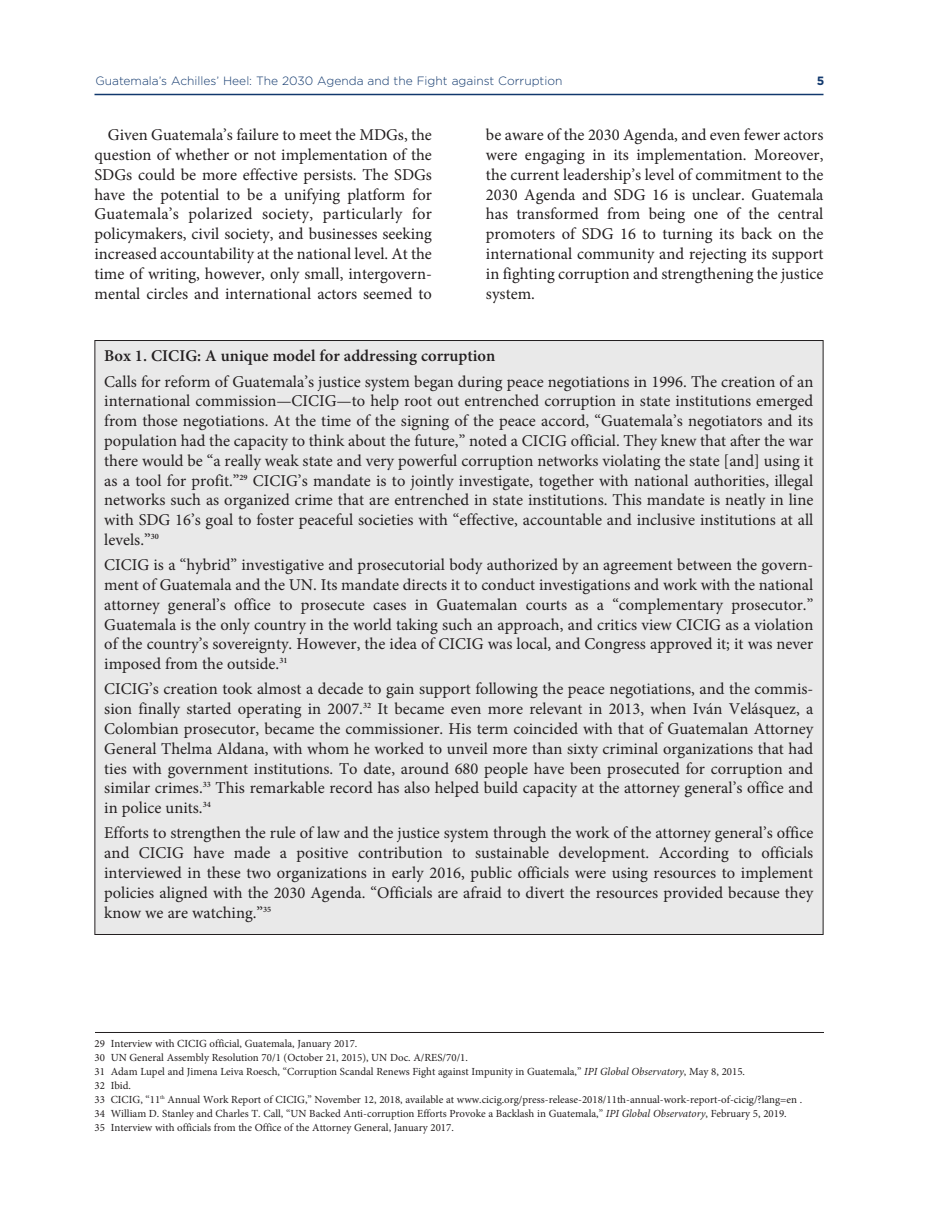
<style>
.page{position:relative;width:945px;height:1215px;background:#fff}
.page>*{position:absolute;margin:0;border:0;box-sizing:border-box;transform-origin:0 0}
.t1{font:16.5px/19.8px "Minion Pro";color:#231f20;text-align:justify}
.t2{font:600 16.5px "Minion Pro";color:#231f20}
.t3{font:300 12px "Gotham";color:#11386d}
.t4{font:700 12px "Gotham";color:#11386d}
.t5{font:10.8px/14px "Minion Pro";color:#231f20}
.s1{font-style:italic}
</style>
<div class="page">
<hr style="left:94px;top:94px;width:730px;height:1px;background:#11386d">
<hr style="left:95px;top:1032px;width:729px;height:1px;background:#231f20">
<div style="left:95px;top:341px;width:728px;height:593px;background:#e9e9e9"></div>
<p class="t3" style="left:95px;top:74px;width:469px">Guatemala’s Achilles’ Heel: The 2030 Agenda and the Fight against Corruption</p>
<p class="t4" style="left:817px;top:74px;width:9px">5</p>
<p class="t1" style="left:94px;top:127px;width:339px;text-indent:14px">Given Guatemala’s failure to meet the MDGs, the question of whether or not implementation of the SDGs could be more effective persists. The SDGs have the potential to be a unifying platform for Guatemala’s polarized society, particularly for policymakers, civil society, and businesses seeking increased accountability at the national level. At the time of writing, however, only small, intergovern&shy;mental circles and international actors seemed to</p>
<p class="t1" style="left:486px;top:127px;width:339px">be aware of the 2030 Agenda, and even fewer actors were engaging in its implementation. Moreover, the current leadership’s level of commitment to the 2030 Agenda and SDG 16 is unclear. Guatemala has transformed from being one of the central promoters of SDG 16 to turning its back on the international community and rejecting its support in fighting corruption and strengthening the justice system.</p>
<p class="t2" style="left:104px;top:350px;width:393px">Box 1. CICIG: A unique model for addressing corruption</p>
<p class="t1" style="left:104px;top:373px;width:711px">Calls for reform of Guatemala’s justice system began during peace negotiations in 1996. The creation of an international commission—CICIG—to help root out entrenched corruption in state institutions emerged from those negotiations. At the time of the signing of the peace accord, “Guatemala’s negotiators and its population had the capacity to think about the future,” noted a CICIG official. They knew that after the war there would be “a really weak state and very powerful corruption networks violating the state [and] using it as a tool for profit.”<sup>29</sup> CICIG’s mandate is to jointly investigate, together with national authorities, illegal networks such as organized crime that are entrenched in state institutions. This mandate is neatly in line with SDG 16’s goal to foster peaceful societies with “effective, accountable and inclusive institutions at all levels.”<sup>30</sup></p>
<p class="t1" style="left:104px;top:557px;width:711px">CICIG is a “hybrid” investigative and prosecutorial body authorized by an agreement between the govern&shy;ment of Guatemala and the UN. Its mandate directs it to conduct investigations and work with the national attorney general’s office to prosecute cases in Guatemalan courts as a “complementary prosecutor.” Guatemala is the only country in the world taking such an approach, and critics view CICIG as a violation of the country’s sovereignty. However, the idea of CICIG was local, and Congress approved it; it was never imposed from the outside.<sup>31</sup></p>
<p class="t1" style="left:104px;top:681px;width:711px">CICIG’s creation took almost a decade to gain support following the peace negotiations, and the commis&shy;sion finally started operating in 2007.<sup>32</sup> It became even more relevant in 2013, when Iván Velásquez, a Colombian prosecutor, became the commissioner. His term coincided with that of Guatemalan Attorney General Thelma Aldana, with whom he worked to unveil more than sixty criminal organizations that had ties with government institutions. To date, around 680 people have been prosecuted for corruption and similar crimes.<sup>33</sup> This remarkable record has also helped build capacity at the attorney general’s office and in police units.<sup>34</sup></p>
<p class="t1" style="left:104px;top:825px;width:711px">Efforts to strengthen the rule of law and the justice system through the work of the attorney general’s office and CICIG have made a positive contribution to sustainable development. According to officials interviewed in these two organizations in early 2016, public officials were using resources to implement policies aligned with the 2030 Agenda. “Officials are afraid to divert the resources provided because they know we are watching.”<sup>35</sup></p>
<p class="t5" style="left:94px;top:1038px;width:709px">29 Interview with CICIG official, Guatemala, January 2017.<br>30 UN General Assembly Resolution 70/1 (October 21, 2015), UN Doc. A/RES/70/1.<br>31 Adam Lupel and Jimena Leiva Roesch, “Corruption Scandal Renews Fight against Impunity in Guatemala,” <span class="s1">IPI Global Observatory</span>, May 8, 2015.<br>32 Ibid.<br>33 CICIG, “11<sup>th</sup> Annual Work Report of CICIG,” November 12, 2018, available at www.cicig.org/press-release-2018/11th-annual-work-report-of-cicig/?lang=en .<br>34 William D. Stanley and Charles T. Call, “UN Backed Anti-corruption Efforts Provoke a Backlash in Guatemala,” <span class="s1">IPI Global Observatory</span>, February 5, 2019.<br>35 Interview with officials from the Office of the Attorney General, January 2017.</p>
</div>
